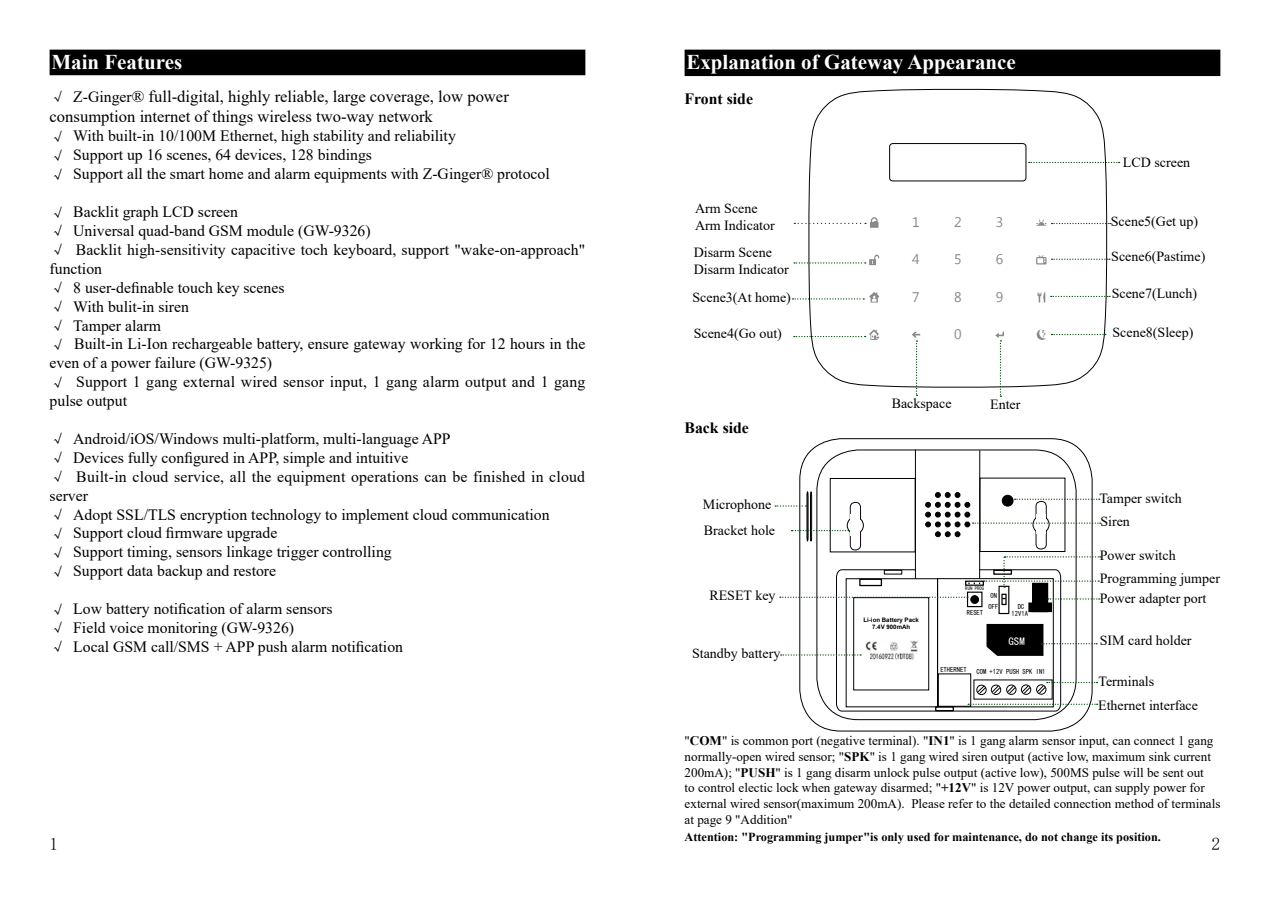
<style>
.page{position:relative;width:1270px;height:903px;background:#fff}
.page>*{position:absolute;margin:0;border:0;box-sizing:border-box;transform-origin:0 0}
.t1{font:700 21px "Times New Roman";color:#fff}
.t2{font:17.5px "Sim Sun";color:#000}
.t3{font:16.62px/19.9px "Times New Roman";color:#000}
.t4{font:15.75px/18.9px "Times New Roman";color:#000}
.t5{font:700 15.75px "Times New Roman";color:#000}
.t6{font:14px/16.8px "Times New Roman";color:#000}
.t7{font:14px "Myanmar Text";color:#898989}
.t8{font:13.12px/15.8px "Times New Roman";color:#000}
.t9{font:700 12.25px "Times New Roman";color:#000}
.t10{font:11.03px "Sim Hei";color:#fff}
.t11{font:7.35px/11.4px "Sim Hei";color:#000;scale:.9 1}
.t12{font:700 6.12px/7.4px "Arial";color:#000;text-align:center}
.t13{font:5.25px "Sim Hei";color:#000;scale:.9 1}
.s1{font-family:"Sim Sun";font-size:15.75px}
.s2{font-size:15.75px}
.s3{font-family:"Sim Sun"}
.s4{font-weight:700}
</style>
<div class="page">
<div style="left:50px;top:50px;width:534px;height:24px;background:#000"></div>
<div style="left:50px;top:50px;width:535px;height:25px;border:2px solid #000"></div>
<hr style="left:915px;top:449px;width:1px;height:130px;background:#000016">
<hr style="left:979px;top:450px;width:1px;height:128px;background:#000">
<div style="left:830px;top:478px;width:86px;height:74px;border:1px solid #000"></div>
<div style="left:980px;top:478px;width:85px;height:74px;border:1px solid #000"></div>
<div style="left:850px;top:502px;width:11px;height:48px;border:1px solid #0d0613;border-radius:5px"></div>
<svg style="left:847px;top:517px;width:16px;height:17px"></svg>
<div style="left:847px;top:517px;width:17px;height:17px;border:1px solid #000;border-radius:50%"></div>
<div style="left:851px;top:514px;width:9px;height:22px;background:#fff"></div>
<div style="left:1036px;top:501px;width:11px;height:48px;border:1px solid #0d0613;border-radius:5px"></div>
<svg style="left:808px;top:89px;width:299px;height:299px"></svg>
<svg style="left:1037px;top:292px;width:8px;height:10px"></svg>
<svg style="left:794px;top:217px;width:84px;height:11px"></svg>
<svg style="left:794px;top:255px;width:85px;height:10px"></svg>
<svg style="left:912px;top:332px;width:8px;height:64px"></svg>
<svg style="left:995px;top:331px;width:9px;height:66px"></svg>
<svg style="left:1029px;top:162px;width:91px;height:1px"></svg>
<svg style="left:792px;top:292px;width:87px;height:10px"></svg>
<svg style="left:794px;top:329px;width:85px;height:11px"></svg>
<svg style="left:1036px;top:219px;width:75px;height:7px"></svg>
<svg style="left:1036px;top:255px;width:74px;height:9px"></svg>
<svg style="left:1051px;top:296px;width:59px;height:1px"></svg>
<svg style="left:1037px;top:329px;width:69px;height:11px"></svg>
<svg style="left:925px;top:492px;width:176px;height:45px"></svg>
<svg style="left:775px;top:491px;width:74px;height:50px"></svg>
<div style="left:685px;top:50px;width:534px;height:25px;background:#000"></div>
<div style="left:685px;top:50px;width:535px;height:26px;border:2px solid #000"></div>
<svg style="left:780px;top:556px;width:321px;height:156px"></svg>
<h1 class="t1" style="left:51px;top:47px;width:132px">Main Features</h1>
<p class="t3" style="left:50px;top:86px;width:461px"><span class="s1">√</span> <span class="s2">Z-Ginger</span>® full-digital, highly reliable, large coverage, low power consumption internet of things wireless two-way network</p>
<p class="t4" style="left:50px;top:126px;width:502px"><span class="s3">√</span> With built-in 10/100M Ethernet, high stability and reliability<br><span class="s3">√</span> Support up 16 scenes, 64 devices, 128 bindings<br><span class="s3">√</span> Support all the smart home and alarm equipments with Z-Ginger® protocol</p>
<p class="t4" style="left:50px;top:202px;width:537px"><span class="s3">√</span> Backlit graph LCD screen<br><span class="s3">√</span> Universal quad-band GSM module (GW-9326)<br><span class="s3">√</span> Backlit high-sensitivity capacitive toch keyboard, support "wake-on-approach" function<br><span class="s3">√</span> 8 user-definable touch key scenes<br><span class="s3">√</span> With bulit-in siren<br><span class="s3">√</span> Tamper alarm<br><span class="s3">√</span> Built-in Li-Ion rechargeable battery, ensure gateway working for 12 hours in the even of a power failure (GW-9325)<br><span class="s3">√</span> Support 1 gang external wired sensor input, 1 gang alarm output and 1 gang pulse output</p>
<p class="t4" style="left:50px;top:429px;width:537px"><span class="s3">√</span> Android/iOS/Windows multi-platform, multi-language APP<br><span class="s3">√</span> Devices fully configured in APP, simple and intuitive<br><span class="s3">√</span> Built-in cloud service, all the equipment operations can be finished in cloud server<br><span class="s3">√</span> Adopt SSL/TLS encryption technology to implement cloud communication<br><span class="s3">√</span> Support cloud firmware upgrade<br><span class="s3">√</span> Support timing, sensors linkage trigger controlling<br><span class="s3">√</span> Support data backup and restore</p>
<p class="t4" style="left:50px;top:599px;width:355px"><span class="s3">√</span> Low battery notification of alarm sensors<br><span class="s3">√</span> Field voice monitoring (GW-9326)<br><span class="s3">√</span> Local GSM call/SMS + APP push alarm notification</p>
<h1 class="t1" style="left:686px;top:47px;width:331px">Explanation of Gateway Appearance</h1>
<p class="t5" style="left:685px;top:87px;width:70px">Front side</p>
<p class="t6" style="left:695px;top:200px;width:81px">Arm Scene<br>Arm Indicator</p>
<p class="t6" style="left:694px;top:243px;width:97px">Disarm Scene<br>Disarm Indicator</p>
<p class="t6" style="left:693px;top:288px;width:100px">Scene3(At home)</p>
<p class="t6" style="left:694px;top:325px;width:90px">Scene4(Go out)</p>
<p class="t5" style="left:685px;top:416px;width:66px">Back side</p>
<p class="t6" style="left:703px;top:495px;width:70px">Microphone</p>
<p class="t6" style="left:704px;top:521px;width:73px">Bracket hole</p>
<p class="t6" style="left:709px;top:586px;width:68px">RESET key</p>
<p class="t6" style="left:692px;top:645px;width:90px">Standby battery</p>
<p class="t7" style="left:912px;top:214px;width:9px">1</p>
<p class="t7" style="left:954px;top:214px;width:9px">2</p>
<p class="t7" style="left:996px;top:214px;width:9px">3</p>
<p class="t7" style="left:912px;top:251px;width:9px">4</p>
<p class="t7" style="left:954px;top:251px;width:9px">5</p>
<p class="t7" style="left:996px;top:251px;width:9px">6</p>
<p class="t7" style="left:912px;top:289px;width:9px">7</p>
<p class="t7" style="left:954px;top:289px;width:9px">8</p>
<p class="t7" style="left:996px;top:289px;width:9px">9</p>
<p class="t7" style="left:954px;top:326px;width:9px">0</p>
<p class="t6" style="left:892px;top:395px;width:61px">Backspace</p>
<p class="t6" style="left:990px;top:395px;width:32px">Enter</p>
<p class="t12" style="left:863px;top:616px;width:57px">Li-ion Battery Pack<br>7.4V 900mAh</p>
<p class="t13" style="left:965px;top:586px;width:23px">RUN PROG</p>
<p class="t11" style="left:989px;top:590px;width:12px">ON<br>OFF</p>
<p class="t11" style="left:967px;top:606px;width:20px">RESET</p>
<p class="t11" style="left:1018px;top:601px;width:9px">DC</p>
<p class="t11" style="left:1012px;top:607px;width:20px">12V1A</p>
<p class="t10" style="left:1008px;top:635px;width:18px">GSM</p>
<p class="t11" style="left:940px;top:664px;width:31px">ETHERNET</p>
<p class="t11" style="left:976px;top:665px;width:78px">COM +12V PUSH SPK IN1</p>
<p class="t6" style="left:1123px;top:153px;width:69px">LCD screen</p>
<p class="t6" style="left:1111px;top:213px;width:89px">Scene5(Get up)</p>
<p class="t6" style="left:1111px;top:247px;width:96px">Scene6(Pastime)</p>
<p class="t6" style="left:1112px;top:285px;width:87px">Scene7(Lunch)</p>
<p class="t6" style="left:1112px;top:324px;width:82px">Scene8(Sleep)</p>
<p class="t6" style="left:1099px;top:490px;width:84px">Tamper switch</p>
<p class="t6" style="left:1100px;top:513px;width:31px">Siren</p>
<p class="t6" style="left:1100px;top:543px;width:122px;line-height:23.6px">Power switch<br>Programming jumper</p>
<p class="t6" style="left:1100px;top:589px;width:108px">Power adapter port</p>
<p class="t6" style="left:1100px;top:632px;width:93px">SIM card holder</p>
<p class="t6" style="left:1098px;top:673px;width:57px">Terminals</p>
<p class="t6" style="left:1098px;top:696px;width:101px">Ethernet interface</p>
<p class="t8" style="left:685px;top:732px;width:537px">"<span class="s4">COM</span>" is common port (negative terminal). "<span class="s4">IN1</span>" is 1 gang alarm sensor input, can connect 1 gang normally-open wired sensor; "<span class="s4">SPK</span>" is 1 gang wired siren output (active low, maximum sink current 200mA); "<span class="s4">PUSH</span>" is 1 gang disarm unlock pulse output (active low), 500MS pulse will be sent out<br>to control electic lock when gateway disarmed; "<span class="s4">+12V</span>" is 12V power output, can supply power for external wired sensor(maximum 200mA). Please refer to the detailed connection method of terminals at page 9 "Addition"</p>
<p class="t9" style="left:685px;top:828px;width:478px">Attention: "Programming jumper"is only used for maintenance, do not change its position.</p>
<p class="t2" style="left:50px;top:835px;width:10px">1</p>
<p class="t2" style="left:1212px;top:835px;width:10px">2</p>
</div>
